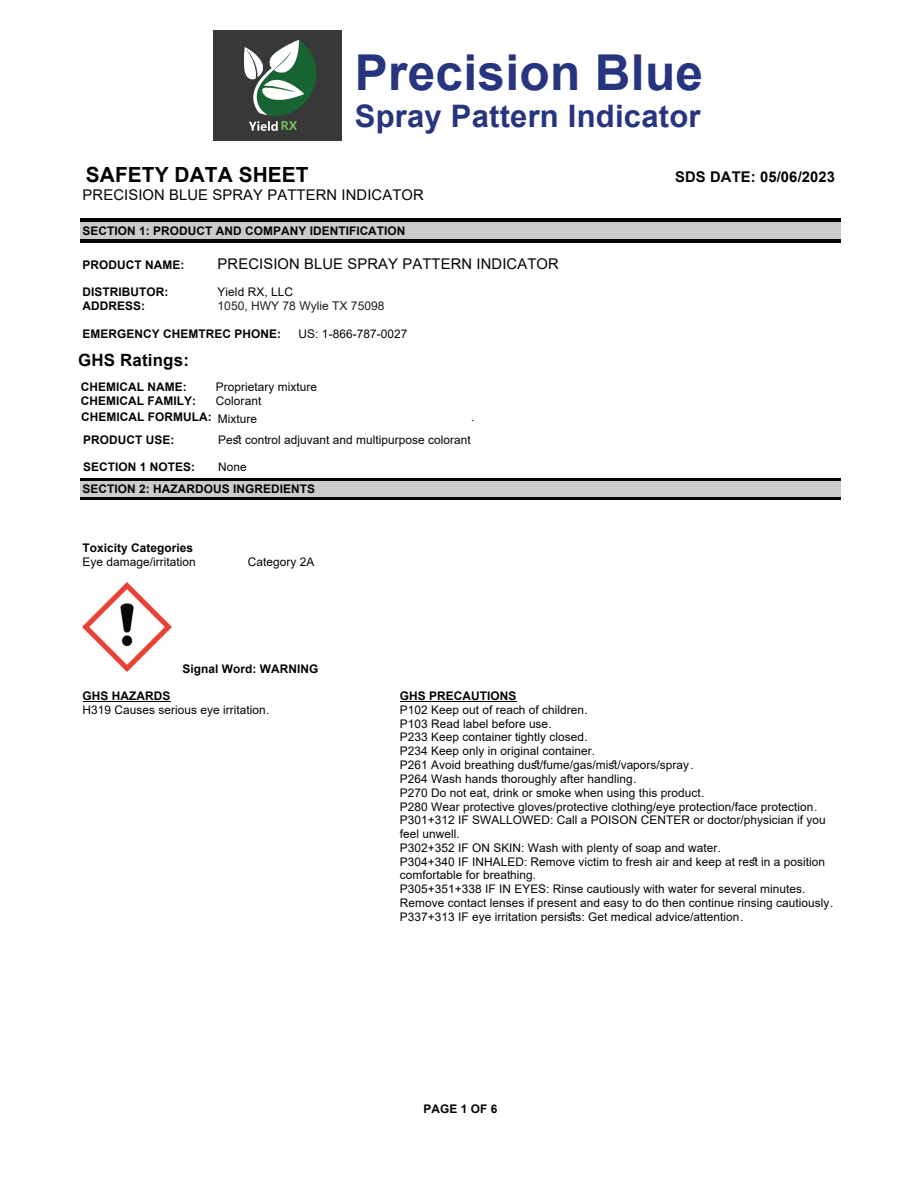
<style>
.page{position:relative;width:918px;height:1188px;background:#fff}
.page>*{position:absolute;margin:0;border:0;box-sizing:border-box;transform-origin:0 0}
.t1{font:700 49.5px "Arial";letter-spacing:.005em;color:#27347e}
.t2{font:700 31.05px "Arial";letter-spacing:.005em;color:#27347e}
.t3{font:700 20.85px "Arial";letter-spacing:.005em;color:#040503}
.t4{font:700 16.95px "Arial";letter-spacing:.01em;color:#040503}
.t5{font:14.7px "Arial";letter-spacing:.01em;color:#040503}
.t6{font:700 14.7px "Arial";letter-spacing:.01em;color:#040503}
.t7{font:12px "Arial";color:#231f20}
.t8{font:11.85px/13.8px "Arial";letter-spacing:.005em;color:#040503}
.t9{font:700 11.85px/15.9px "Arial";letter-spacing:.005em;color:#040503}
.s1{font-weight:400}
</style>
<div class="page">
<hr style="left:80px;top:219px;width:761px;height:1px;background:#040503">
<div style="left:80px;top:222px;width:761px;height:17px;background:#cbcbcb"></div>
<hr style="left:80px;top:220px;width:761px;height:2px;background:#040503">
<hr style="left:80px;top:239px;width:761px;height:2px;background:#040503">
<hr style="left:80px;top:241px;width:761px;height:1px;background:#040503">
<div style="left:80px;top:480px;width:761px;height:18px;background:#cbcbcb"></div>
<hr style="left:80px;top:478px;width:761px;height:2px;background:#040503">
<hr style="left:80px;top:498px;width:761px;height:2px;background:#040503">
<hr style="left:83px;top:702px;width:87px;height:1px;background:#040503">
<hr style="left:400px;top:702px;width:116px;height:1px;background:#040503">
<img style="left:83px;top:583px;width:89px;height:89px">
<div style="left:213px;top:30px;width:129px;height:111px;background:#373837"></div>
<svg style="left:244px;top:39px;width:73px;height:92px"></svg>
<h1 class="t1" style="left:355px;top:37px;width:350px">Precision Blue</h1>
<h2 class="t2" style="left:355px;top:94px;width:347px">Spray Pattern Indicator</h2>
<h3 class="t3" style="left:86px;top:160px;width:224px">SAFETY DATA SHEET</h3>
<p class="t6" style="left:675px;top:166px;width:161px">SDS DATE: 05/06/2023</p>
<p class="t5" style="left:83px;top:185px;width:343px">PRECISION BLUE SPRAY PATTERN INDICATOR</p>
<p class="t9" style="left:83px;top:223px;width:324px">SECTION 1: PRODUCT AND COMPANY IDENTIFICATION</p>
<p class="t9" style="left:83px;top:257px;width:103px">PRODUCT NAME:</p>
<p class="t5" style="left:218px;top:253px;width:343px">PRECISION BLUE SPRAY PATTERN INDICATOR</p>
<p class="t9" style="left:83px;top:284px;width:87px">DISTRIBUTOR:</p>
<p class="t8" style="left:218px;top:285px;width:77px">Yield RX, LLC</p>
<p class="t9" style="left:83px;top:298px;width:64px">ADDRESS:</p>
<p class="t7" style="left:218px;top:298px;width:168px">1050, HWY 78 Wylie TX 75098</p>
<p class="t9" style="left:83px;top:326px;width:200px">EMERGENCY CHEMTREC PHONE:</p>
<p class="t8" style="left:299px;top:327px;width:110px">US: 1-866-787-0027</p>
<h3 class="t4" style="left:78px;top:348px;width:112px">GHS Ratings:</h3>
<p class="t9" style="left:81px;top:379px;width:107px">CHEMICAL NAME:</p>
<p class="t8" style="left:216px;top:380px;width:103px">Proprietary mixture</p>
<p class="t9" style="left:81px;top:393px;width:117px">CHEMICAL FAMILY:</p>
<p class="t9" style="left:81px;top:393px;width:182px;text-indent:135px"><span class="s1">Colorant<br></span>CHEMICAL FORMULA: <span class="s1">Mixture</span></p>
<p class="t9" style="left:83px;top:432px;width:93px">PRODUCT USE:</p>
<p class="t8" style="left:218px;top:433px;width:254px">Pest control adjuvant and multipurpose colorant</p>
<p class="t8" style="left:471px;top:410px;width:5px">.</p>
<p class="t9" style="left:83px;top:459px;width:113px">SECTION 1 NOTES:</p>
<p class="t8" style="left:218px;top:460px;width:30px">None</p>
<p class="t9" style="left:83px;top:481px;width:234px">SECTION 2: HAZARDOUS INGREDIENTS</p>
<p class="t9" style="left:83px;top:540px;width:112px">Toxicity Categories</p>
<p class="t8" style="left:83px;top:555px;width:115px">Eye damage/irritation</p>
<p class="t8" style="left:248px;top:555px;width:68px">Category 2A</p>
<p class="t9" style="left:183px;top:661px;width:137px">Signal Word: WARNING</p>
<p class="t9" style="left:83px;top:688px;width:89px">GHS HAZARDS</p>
<p class="t8" style="left:83px;top:703px;width:188px">H319 Causes serious eye irritation.</p>
<p class="t9" style="left:400px;top:688px;width:118px">GHS PRECAUTIONS</p>
<p class="t8" style="left:400px;top:703px;width:435px">P102 Keep out of reach of children.<br>P103 Read label before use.<br>P233 Keep container tightly closed.<br>P234 Keep only in original container.<br>P261 Avoid breathing dust/fume/gas/mist/vapors/spray.<br>P264 Wash hands thoroughly after handling.<br>P270 Do not eat, drink or smoke when using this product.<br>P280 Wear protective gloves/protective clothing/eye protection/face protection.<br>P301+312 IF SWALLOWED: Call a POISON CENTER or doctor/physician if you feel unwell.<br>P302+352 IF ON SKIN: Wash with plenty of soap and water.<br>P304+340 IF INHALED: Remove victim to fresh air and keep at rest in a position comfortable for breathing.<br>P305+351+338 IF IN EYES: Rinse cautiously with water for several minutes.<br>Remove contact lenses if present and easy to do then continue rinsing cautiously.<br>P337+313 IF eye irritation persists: Get medical advice/attention.</p>
<p class="t9" style="left:424px;top:1101px;width:75px">PAGE 1 OF 6</p>
</div>
